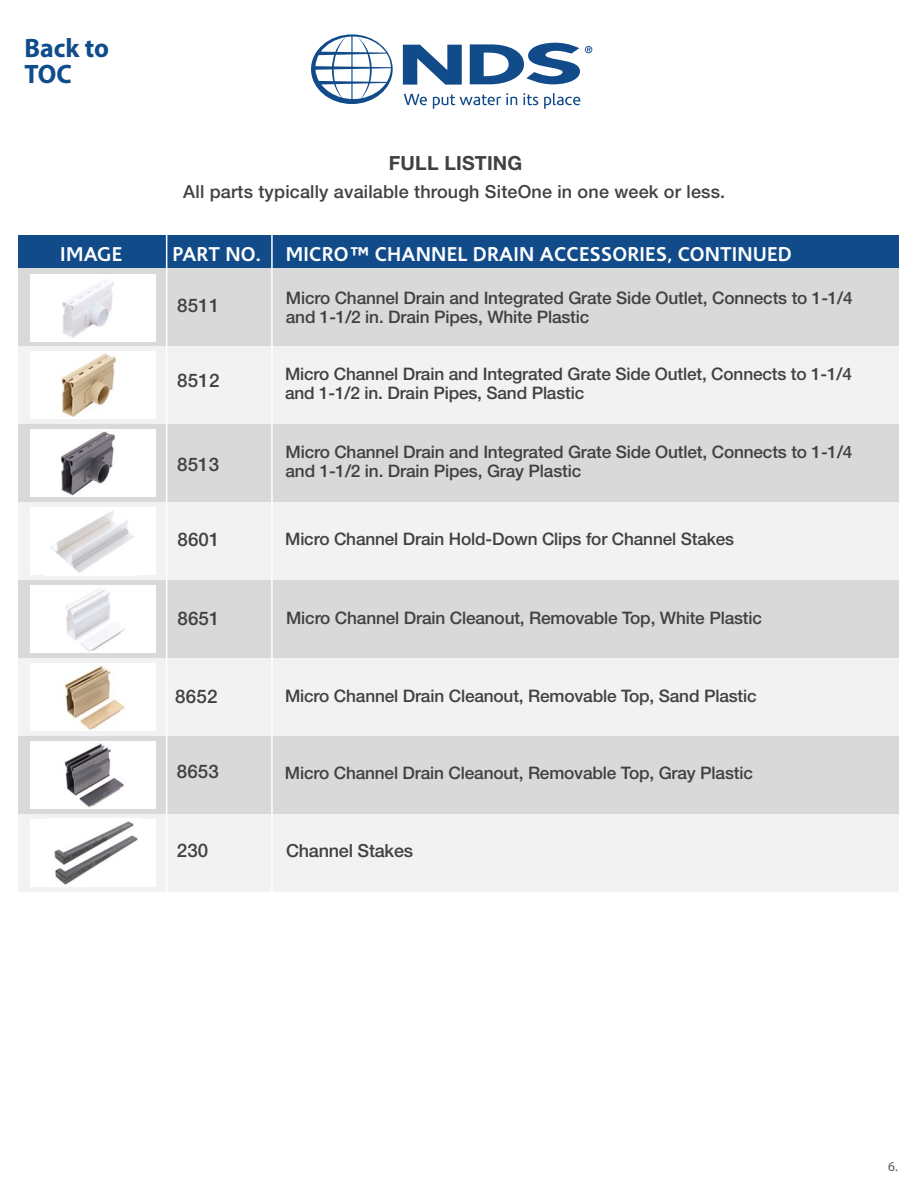
<style>
.page{position:relative;width:918px;height:1188px;background:#fff}
.page>*{position:absolute;margin:0;border:0;box-sizing:border-box;transform-origin:0 0}
.t1{font:700 26.7px/25.5px "Myriad Pro";color:#104c8b}
.t2{font:700 20.25px "Corisande";letter-spacing:.01em;color:#fff}
.t3{font:700 19.5px "Helvetica Neue LT Std";letter-spacing:.01em;color:#414142}
.t4{font:500 18.75px "Helvetica Neue LT Std";letter-spacing:.01em;color:#414142}
.t5{font:500 18px "Helvetica Neue LT Std";letter-spacing:.01em;color:#414142}
.t6{font:500 18px "Helvetica Neue LT Std";letter-spacing:-.01em;color:#414142}
.t7{font:500 17.25px/19.5px "Helvetica Neue LT Std";letter-spacing:-.01em;color:#414142}
.t8{font:13.5px "Myriad Pro";color:#595a5c}
</style>
<div class="page">
<div style="left:18px;top:268px;width:884px;height:78px;background:#dad9d9"></div>
<div style="left:30px;top:274px;width:125px;height:67px;background:#fff"></div>
<div style="left:18px;top:346px;width:884px;height:78px;background:#f2f2f3"></div>
<div style="left:30px;top:351px;width:125px;height:68px;background:#fff"></div>
<div style="left:18px;top:424px;width:884px;height:78px;background:#dad9d9"></div>
<div style="left:30px;top:429px;width:125px;height:68px;background:#fff"></div>
<div style="left:18px;top:502px;width:884px;height:78px;background:#f2f2f3"></div>
<div style="left:30px;top:508px;width:125px;height:67px;background:#fff"></div>
<div style="left:18px;top:580px;width:884px;height:78px;background:#dad9d9"></div>
<div style="left:30px;top:585px;width:125px;height:68px;background:#fff"></div>
<div style="left:18px;top:658px;width:884px;height:78px;background:#f2f2f3"></div>
<div style="left:30px;top:663px;width:125px;height:68px;background:#fff"></div>
<div style="left:18px;top:736px;width:884px;height:78px;background:#dad9d9"></div>
<div style="left:30px;top:742px;width:125px;height:67px;background:#fff"></div>
<div style="left:18px;top:814px;width:884px;height:78px;background:#f2f2f3"></div>
<div style="left:30px;top:819px;width:125px;height:68px;background:#fff"></div>
<div style="left:14px;top:236px;width:897px;height:32px;background:#114b8a"></div>
<div style="left:899px;top:195px;width:18px;height:993px;background:#fff"></div>
<hr style="left:166px;top:214px;width:1px;height:935px;background:#fff">
<hr style="left:271px;top:214px;width:2px;height:935px;background:#fff">
<svg style="left:403px;top:45px;width:59px;height:40px"></svg>
<svg style="left:311px;top:34px;width:82px;height:70px"></svg>
<svg style="left:470px;top:42px;width:122px;height:43px"></svg>
<svg style="left:404px;top:94px;width:23px;height:11px"></svg>
<svg style="left:433px;top:93px;width:84px;height:16px"></svg>
<svg style="left:523px;top:93px;width:15px;height:12px"></svg>
<svg style="left:544px;top:93px;width:36px;height:16px"></svg>
<img style="left:47px;top:818px;width:94px;height:67px">
<img style="left:62px;top:280px;width:52px;height:58px">
<img style="left:61px;top:353px;width:55px;height:63px">
<img style="left:50px;top:510px;width:84px;height:63px">
<img style="left:61px;top:431px;width:54px;height:64px">
<img style="left:66px;top:587px;width:59px;height:64px">
<img style="left:65px;top:666px;width:60px;height:63px">
<img style="left:64px;top:743px;width:60px;height:65px">
<h1 class="t1" style="left:24px;top:35px;width:86px">Back to<br>TOC</h1>
<p class="t3" style="left:389px;top:151px;width:135px">FULL LISTING</p>
<p class="t5" style="left:183px;top:181px;width:543px">All parts typically available through SiteOne in one week or less.</p>
<p class="t2" style="left:60px;top:242px;width:63px">IMAGE</p>
<p class="t2" style="left:172px;top:242px;width:621px">PART NO. MICRO™ CHANNEL DRAIN ACCESSORIES, CONTINUED</p>
<p class="t4" style="left:177px;top:294px;width:44px">8511</p>
<p class="t7" style="left:286px;top:288px;width:568px">Micro Channel Drain and Integrated Grate Side Outlet, Connects to 1-1/4 and 1-1/2 in. Drain Pipes, White Plastic</p>
<p class="t4" style="left:177px;top:370px;width:44px">8512</p>
<p class="t7" style="left:285px;top:364px;width:568px">Micro Channel Drain and Integrated Grate Side Outlet, Connects to 1-1/4 and 1-1/2 in. Drain Pipes, Sand Plastic</p>
<p class="t4" style="left:177px;top:453px;width:44px">8513</p>
<p class="t7" style="left:286px;top:442px;width:568px">Micro Channel Drain and Integrated Grate Side Outlet, Connects to 1-1/4 and 1-1/2 in. Drain Pipes, Gray Plastic</p>
<p class="t4" style="left:177px;top:528px;width:44px">8601</p>
<p class="t7" style="left:285px;top:529px;width:451px">Micro Channel Drain Hold-Down Clips for Channel Stakes</p>
<p class="t4" style="left:177px;top:607px;width:44px">8651</p>
<p class="t4" style="left:175px;top:685px;width:44px">8652</p>
<p class="t7" style="left:286px;top:608px;width:477px">Micro Channel Drain Cleanout, Removable Top, White Plastic</p>
<p class="t7" style="left:285px;top:686px;width:473px">Micro Channel Drain Cleanout, Removable Top, Sand Plastic</p>
<p class="t4" style="left:177px;top:760px;width:44px">8653</p>
<p class="t7" style="left:285px;top:763px;width:470px">Micro Channel Drain Cleanout, Removable Top, Gray Plastic</p>
<p class="t4" style="left:177px;top:839px;width:33px">230</p>
<p class="t6" style="left:286px;top:840px;width:129px">Channel Stakes</p>
<p class="t8" style="left:888px;top:1158px;width:11px">6.</p>
</div>
